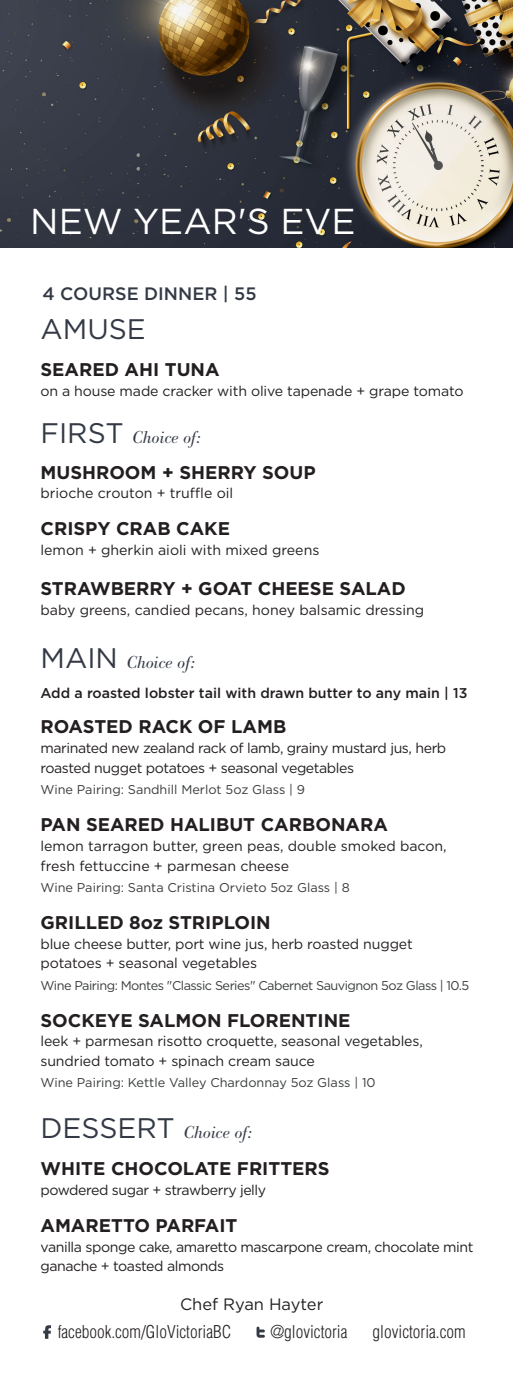
<style>
.page{position:relative;width:513px;height:1377px;background:#fff}
.page>*{position:absolute;margin:0;border:0;box-sizing:border-box;transform-origin:0 0}
.t1{font:36px "Gotham";color:#fff}
.t2{font:28.35px "Gotham";color:#343a45}
.t3{font:700 18.45px "Gotham";color:#231f20}
.t4{font:500 18px "Gotham";color:#343a45}
.t5{font:300 condensed 17.25px "Helvetica LT Std";color:#231f20}
.t6{font:16.95px "Bodoni BE Light Italic Os F";color:#343a45}
.t7{font:16.5px "Gotham";color:#231f20}
.t8{font:14.1px/19.8px "Gotham";letter-spacing:-.01em;color:#231f20}
.t9{font:14.1px/19.8px "Gotham";letter-spacing:-.03em;color:#231f20}
.t10{font:500 14.1px "Gotham";color:#231f20}
.t11{font:12.75px "Gotham";color:#393b3d}
.t12{font:12.75px "Gotham";letter-spacing:-.04em;color:#393b3d}
.s1{font-family:"Gotham";font-size:28.35px}
</style>
<div class="page">
<img style="left:0;top:0;width:513px;height:247px">
<svg style="left:257px;top:1327px;width:8px;height:11px"></svg>
<svg style="left:43px;top:1325px;width:8px;height:14px"></svg>
<p class="t1" style="left:30px;top:198px;width:327px">NEW YEAR'S EVE</p>
<p class="t4" style="left:43px;top:282px;width:215px">4 COURSE DINNER | 55</p>
<p class="t2" style="left:40px;top:311px;width:107px">AMUSE</p>
<p class="t3" style="left:40px;top:357px;width:181px">SEARED AHI TUNA</p>
<p class="t8" style="left:40px;top:380px;width:425px">on a house made cracker with olive tapenade + grape tomato</p>
<p class="t6" style="left:40px;top:427px;width:161px"><span class="s1">FIRST</span> Choice of:</p>
<p class="t3" style="left:40px;top:460px;width:277px">MUSHROOM + SHERRY SOUP</p>
<p class="t8" style="left:40px;top:483px;width:194px">brioche crouton + truffle oil</p>
<p class="t3" style="left:40px;top:517px;width:191px">CRISPY CRAB CAKE</p>
<p class="t8" style="left:40px;top:540px;width:280px">lemon + gherkin aioli with mixed greens</p>
<p class="t3" style="left:40px;top:576px;width:367px">STRAWBERRY + GOAT CHEESE SALAD</p>
<p class="t8" style="left:40px;top:600px;width:385px">baby greens, candied pecans, honey balsamic dressing</p>
<p class="t6" style="left:40px;top:652px;width:156px"><span class="s1">MAIN</span> Choice of:</p>
<p class="t10" style="left:40px;top:683px;width:428px">Add a roasted lobster tail with drawn butter to any main | 13</p>
<p class="t3" style="left:40px;top:714px;width:247px">ROASTED RACK OF LAMB</p>
<p class="t9" style="left:40px;top:738px;width:407px">marinated new zealand rack of lamb, grainy mustard jus, herb roasted nugget potatoes + seasonal vegetables</p>
<p class="t11" style="left:40px;top:781px;width:266px">Wine Pairing: Sandhill Merlot 5oz Glass | 9</p>
<p class="t3" style="left:40px;top:812px;width:349px">PAN SEARED HALIBUT CARBONARA</p>
<p class="t8" style="left:40px;top:836px;width:408px">lemon tarragon butter, green peas, double smoked bacon, fresh fettuccine + parmesan cheese</p>
<p class="t11" style="left:40px;top:879px;width:311px">Wine Pairing: Santa Cristina Orvieto 5oz Glass | 8</p>
<p class="t3" style="left:40px;top:910px;width:232px">GRILLED 8oz STRIPLOIN</p>
<p class="t8" style="left:40px;top:933px;width:374px">blue cheese butter, port wine jus, herb roasted nugget potatoes + seasonal vegetables</p>
<p class="t12" style="left:40px;top:977px;width:430px">Wine Pairing: Montes "Classic Series" Cabernet Sauvignon 5oz Glass | 10.5</p>
<p class="t3" style="left:40px;top:1008px;width:312px">SOCKEYE SALMON FLORENTINE</p>
<p class="t8" style="left:40px;top:1031px;width:384px">leek + parmesan risotto croquette, seasonal vegetables, sundried tomato + spinach cream sauce</p>
<p class="t11" style="left:40px;top:1075px;width:337px">Wine Pairing: Kettle Valley Chardonnay 5oz Glass | 10</p>
<p class="t6" style="left:40px;top:1122px;width:213px"><span class="s1">DESSERT</span> Choice of:</p>
<p class="t3" style="left:40px;top:1156px;width:291px">WHITE CHOCOLATE FRITTERS</p>
<p class="t9" style="left:40px;top:1179px;width:227px">powdered sugar + strawberry jelly</p>
<p class="t3" style="left:40px;top:1213px;width:198px">AMARETTO PARFAIT</p>
<p class="t9" style="left:40px;top:1236px;width:435px">vanilla sponge cake, amaretto mascarpone cream, chocolate mint ganache + toasted almonds</p>
<p class="t7" style="left:180px;top:1293px;width:145px">Chef Ryan Hayter</p>
<p class="t5" style="left:58px;top:1321px;width:175px">facebook.com/GloVictoriaBC</p>
<p class="t5" style="left:270px;top:1321px;width:79px">@glovictoria</p>
<p class="t5" style="left:373px;top:1321px;width:94px">glovictoria.com</p>
</div>
